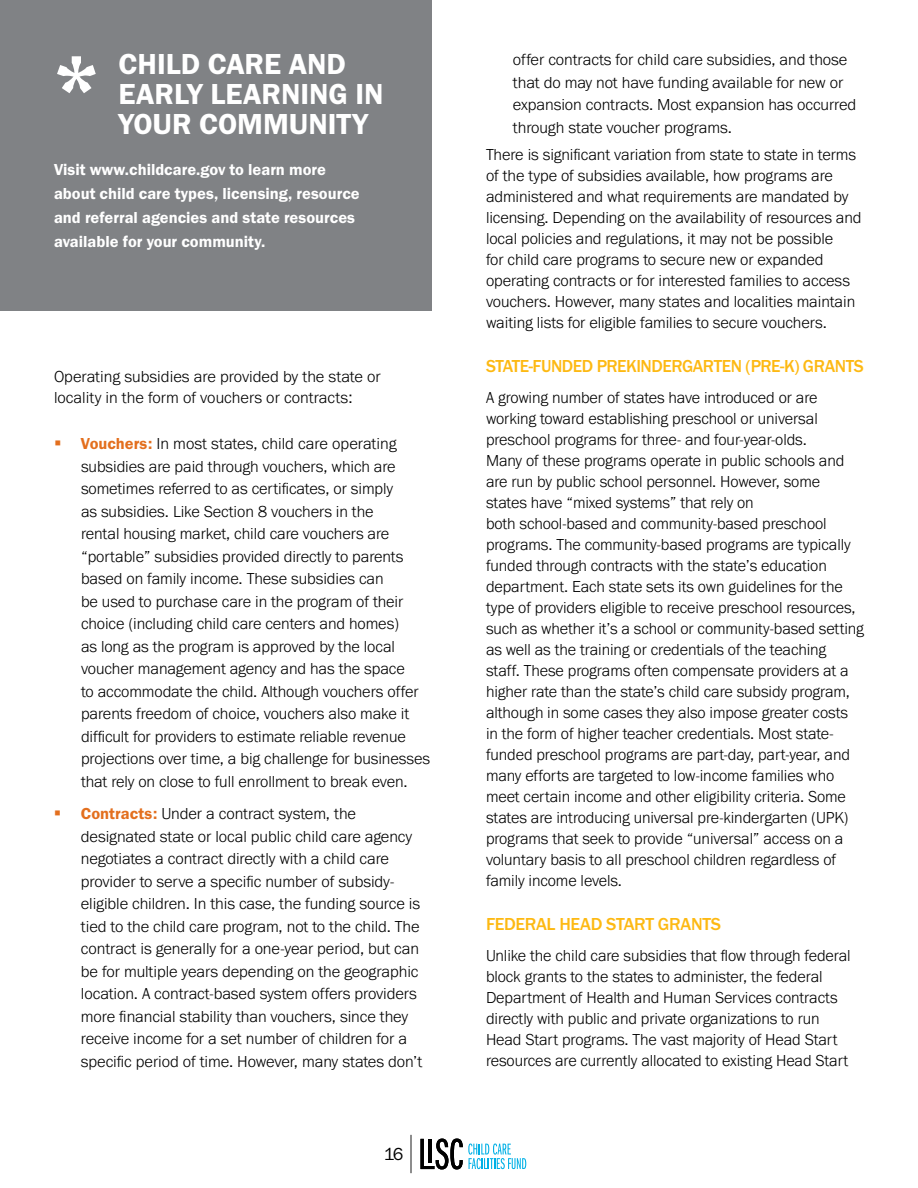
<style>
.page{position:relative;width:918px;height:1188px;background:#fff}
.page>*{position:absolute;margin:0;border:0;box-sizing:border-box;transform-origin:0 0}
.t1{font:700 72px "Rockwell";color:#fff}
.t2{font:30px/30px "Franklin Gothic URW Dem";color:#fff}
.t3{font:500 18px "Franklin Gothic URW";letter-spacing:-.025em;color:#fdb913}
.t4{font:18px "Franklin Gothic URW Boo";color:#000}
.t5{font:300 16.5px/21px "Franklin Gothic URW";letter-spacing:-.005em;color:#000}
.t6{font:16.5px/24px "Franklin Gothic URW Dem";color:#fff}
.s1{font-family:"Franklin Gothic URW Dem";font-weight:400;color:#e36f1e}
</style>
<div class="page">
<svg style="left:420px;top:1139px;width:106px;height:30px"></svg>
<hr style="left:411px;top:1135px;width:1px;height:38px;background:#000">
<div style="left:0;top:0;width:432px;height:310px;background:#808285"></div>
<h1 class="t1" style="left:54px;top:36px;width:46px">*</h1>
<h2 class="t2" style="left:118px;top:49px;width:266px">CHILD CARE AND<br>EARLY LEARNING IN<br>YOUR COMMUNITY</h2>
<p class="t6" style="left:54px;top:157px;width:307px">Visit www.childcare.gov to learn more about child care types, licensing, resource and referral agencies and state resources available for your community.</p>
<p class="t5" style="left:54px;top:365px;width:328px">Operating subsidies are provided by the state or locality in the form of vouchers or contracts:</p>
<p class="t5" style="left:81px;top:432px;width:351px;line-height:22.5px"><span class="s1">Vouchers:</span> In most states, child care operating subsidies are paid through vouchers, which are sometimes referred to as certificates, or simply<br>as subsidies. Like Section 8 vouchers in the<br>rental housing market, child care vouchers are “portable” subsidies provided directly to parents based on family income. These subsidies can<br>be used to purchase care in the program of their choice (including child care centers and homes)<br>as long as the program is approved by the local voucher management agency and has the space<br>to accommodate the child. Although vouchers offer parents freedom of choice, vouchers also make it difficult for providers to estimate reliable revenue projections over time, a big challenge for businesses that rely on close to full enrollment to break even.</p>
<p class="t5" style="left:81px;top:802px;width:343px;line-height:22.5px"><span class="s1">Contracts:</span> Under a contract system, the designated state or local public child care agency negotiates a contract directly with a child care provider to serve a specific number of subsidy&shy;eligible children. In this case, the funding source is tied to the child care program, not to the child. The contract is generally for a one-year period, but can be for multiple years depending on the geographic location. A contract-based system offers providers more financial stability than vouchers, since they receive income for a set number of children for a specific period of time. However, many states don’t</p>
<p class="t4" style="left:384px;top:1143px;width:21px">16</p>
<p class="t5" style="left:513px;top:48px;width:345px;line-height:22.5px">offer contracts for child care subsidies, and those that do may not have funding available for new or expansion contracts. Most expansion has occurred through state voucher programs.</p>
<p class="t5" style="left:486px;top:144px;width:377px">There is significant variation from state to state in terms of the type of subsidies available, how programs are administered and what requirements are mandated by licensing. Depending on the availability of resources and local policies and regulations, it may not be possible<br>for child care programs to secure new or expanded operating contracts or for interested families to access vouchers. However, many states and localities maintain waiting lists for eligible families to secure vouchers.</p>
<p class="t3" style="left:486px;top:355px;width:379px">STATE-FUNDED PREKINDERGARTEN (PRE-K) GRANTS</p>
<p class="t5" style="left:486px;top:387px;width:380px">A growing number of states have introduced or are working toward establishing preschool or universal preschool programs for three- and four-year-olds.<br>Many of these programs operate in public schools and are run by public school personnel. However, some states have “mixed systems” that rely on<br>both school-based and community-based preschool programs. The community-based programs are typically funded through contracts with the state’s education department. Each state sets its own guidelines for the type of providers eligible to receive preschool resources, such as whether it’s a school or community-based setting as well as the training or credentials of the teaching staff. These programs often compensate providers at a higher rate than the state’s child care subsidy program, although in some cases they also impose greater costs in the form of higher teacher credentials. Most state&shy;funded preschool programs are part-day, part-year, and many efforts are targeted to low-income families who meet certain income and other eligibility criteria. Some states are introducing universal pre-kindergarten (UPK) programs that seek to provide “universal” access on a voluntary basis to all preschool children regardless of family income levels.</p>
<p class="t3" style="left:486px;top:913px;width:237px">FEDERAL HEAD START GRANTS</p>
<p class="t5" style="left:486px;top:945px;width:366px">Unlike the child care subsidies that flow through federal block grants to the states to administer, the federal Department of Health and Human Services contracts directly with public and private organizations to run Head Start programs. The vast majority of Head Start resources are currently allocated to existing Head Start</p>
</div>
